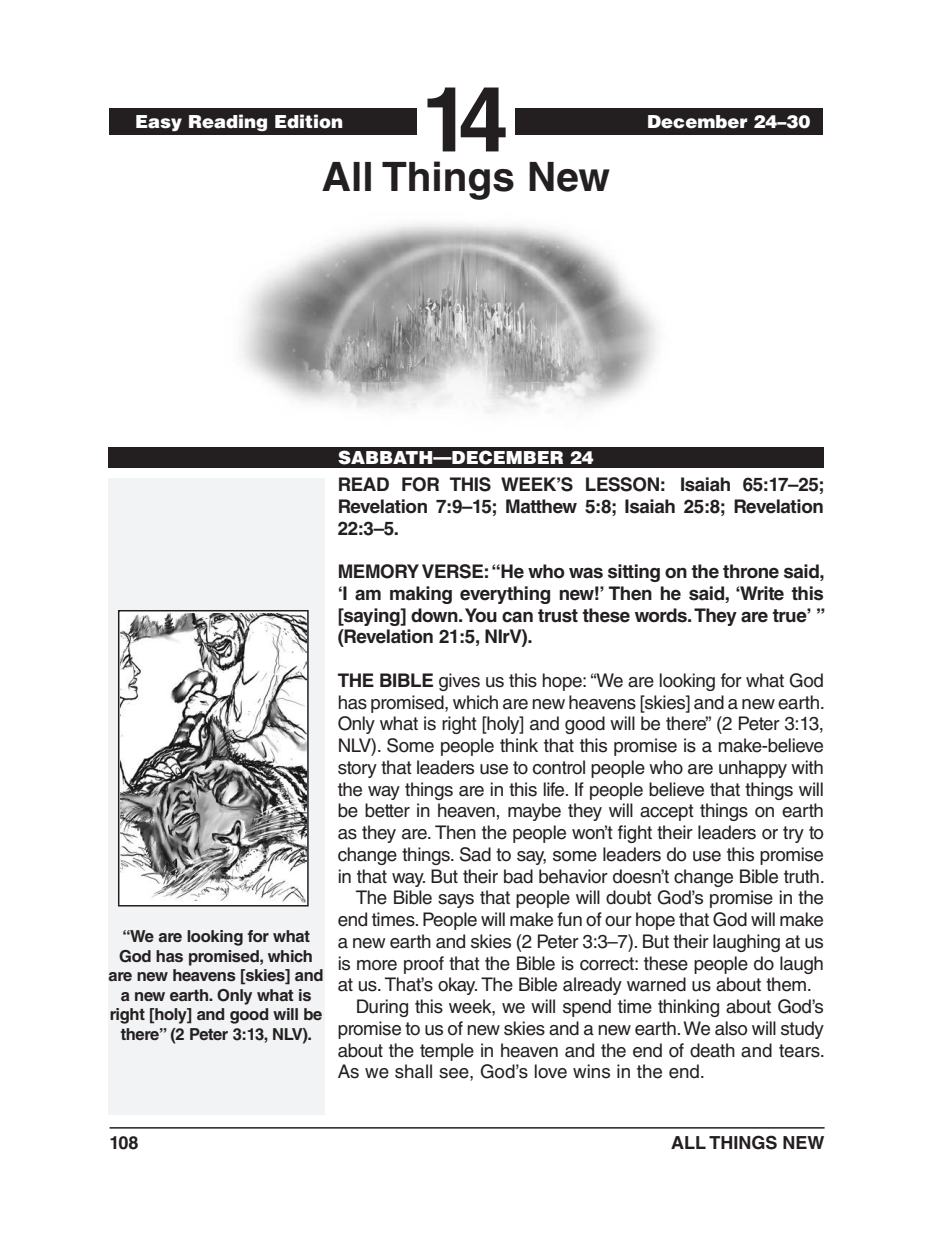
<style>
.page{position:relative;width:932px;height:1256px;background:#fff}
.page>*{position:absolute;margin:0;border:0;box-sizing:border-box;transform-origin:0 0}
.Lesson_Number{font:700 90px "Helvetica LT Std";color:#231f20}
.Lesson_Title{font:700 40.5px "Helvetica LT Std";color:#231f20}
.Body_Text_NoIndent_S{font:18.75px/21.8px "Helvetica LT Std";letter-spacing:-.02em;color:#231f20;text-align:justify}
.Body_Text{font:18.75px/21.8px "Helvetica LT Std";letter-spacing:-.02em;color:#231f20;text-align:justify}
.Body_Text_NoIndent_B{font:700 18.75px/21.8px "Helvetica LT Std";letter-spacing:-.02em;color:#231f20;text-align:justify}
.Sabbath_Heading{font:900 18px "Helvetica LT Std";color:#fff}
.Running_Head_-_Left{font:900 18px "Helvetica LT Std";color:#fff}
.t1{font:700 18px "Helvetica LT Std";color:#231f20}
.Running_Head_-_Right{font:900 18px "Helvetica LT Std";color:#fff}
.Image_Captions{font:700 16.5px/19.5px "Helvetica LT Std";letter-spacing:-.02em;color:#231f20;text-align:center}
.s1{font-weight:700}
</style>
<div class="page">
<hr style="left:110px;top:1127px;width:714px;height:1px;background:#231f20">
<div style="left:108px;top:478px;width:216px;height:636px;background:#f2f3f4"></div>
<div style="left:109px;top:108px;width:307px;height:27px;background:#231f20"></div>
<div style="left:515px;top:108px;width:307px;height:27px;background:#231f20"></div>
<div style="left:108px;top:448px;width:716px;height:20px;background:#231f20"></div>
<img style="left:241px;top:223px;width:416px;height:190px">
<img style="left:121px;top:613px;width:185px;height:290px">
<div style="left:118px;top:610px;width:191px;height:296px;border:2px solid #231f20"></div>
<p class="Running_Head_-_Left" style="left:135px;top:109px;width:210px">Easy Reading Edition</p>
<p class="Lesson_Number" style="left:421px;top:65px;width:89px">14</p>
<p class="Lesson_Title" style="left:322px;top:152px;width:289px">All Things New</p>
<p class="Running_Head_-_Right" style="left:647px;top:109px;width:165px">December 24–30</p>
<p class="Sabbath_Heading" style="left:338px;top:446px;width:257px">SABBATH—DECEMBER 24</p>
<p class="Sabbath_Heading" style="left:383px;top:446px;width:154px">SABBATH—DAT</p>
<p class="Image_Captions" style="left:109px;top:926px;width:216px">“We are looking for what<br>God has promised, which are new heavens [skies] and a new earth. Only what is right [holy] and good will be there” (2 Peter 3:13, NLV).</p>
<p class="Body_Text_NoIndent_B" style="left:338px;top:473px;width:488px">READ FOR THIS WEEK’S LESSON: Isaiah 65:17–25; Revelation 7:9–15; Matthew 5:8; Isaiah 25:8; Revelation 22:3–5.</p>
<p class="Body_Text_NoIndent_B" style="left:338px;top:560px;width:489px">MEMORY VERSE: “He who was sitting on the throne said, ‘I am making everything new!’ Then he said, ‘Write this [saying] down. You can trust these words. They are true’ ” (Revelation 21:5, NIrV).</p>
<p class="Body_Text_NoIndent_S" style="left:338px;top:669px;width:489px"><span class="s1">THE BIBLE</span> gives us this hope: “We are looking for what God has promised, which are new heavens [skies] and a new earth.<br>Only what is right [holy] and good will be there” (2 Peter 3:13, NLV). Some people think that this promise is a make-believe story that leaders use to control people who are unhappy with the way things are in this life. If people believe that things will be better in heaven, maybe they will accept things on earth as they are. Then the people won’t fight their leaders or try to change things. Sad to say, some leaders do use this promise in that way. But their bad behavior doesn’t change Bible truth.</p>
<p class="Body_Text" style="left:338px;top:887px;width:488px;text-indent:18px">The Bible says that people will doubt God’s promise in the end times. People will make fun of our hope that God will make a new earth and skies (2 Peter 3:3–7). But their laughing at us is more proof that the Bible is correct: these people do laugh at us. That’s okay. The Bible already warned us about them.</p>
<p class="Body_Text" style="left:338px;top:995px;width:489px;text-indent:18px">During this week, we will spend time thinking about God’s promise to us of new skies and a new earth. We also will study about the temple in heaven and the end of death and tears.<br>As we shall see, God’s love wins in the end.</p>
<p class="t1" style="left:110px;top:1131px;width:31px">108</p>
<p class="t1" style="left:671px;top:1131px;width:155px">ALL THINGS NEW</p>
</div>
